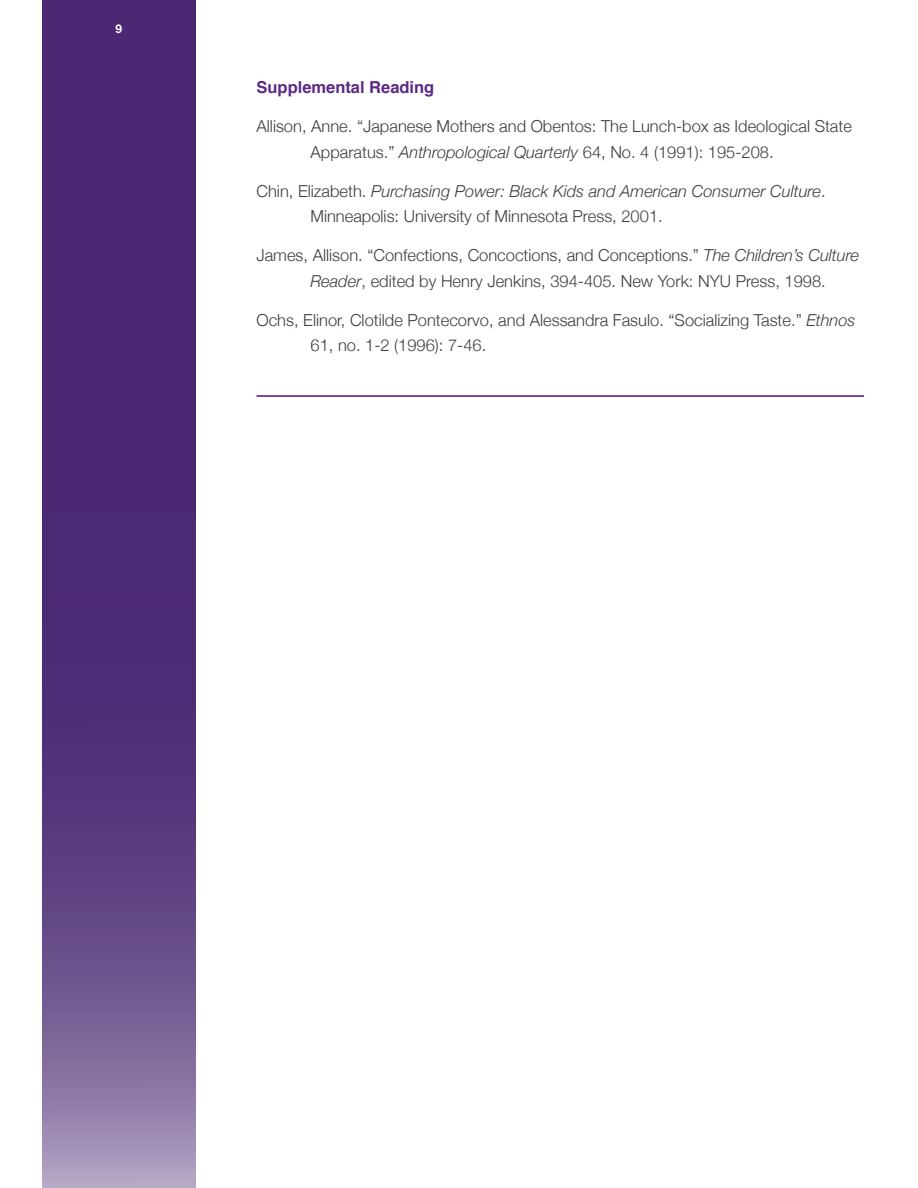
<style>
.page{position:relative;width:918px;height:1188px;background:#fff}
.page>*{position:absolute;margin:0;border:0;box-sizing:border-box;transform-origin:0 0}
.Sources{font:300 16.5px/25.5px "Helvetica Neue";color:#3e3e3f}
.Text{font:700 16.5px "Helvetica";color:#5b2986}
.t1{font:700 12px "Helvetica Neue";color:#fff}
.s1{font-style:italic}
</style>
<div class="page">
<svg style="left:42px;top:0;width:153px;height:1188px;background:#593b7f"></svg>
<hr style="left:256px;top:395px;width:608px;height:2px;background:#491178">
<p class="t1" style="left:115px;top:20px;width:8px">9</p>
<p class="Text" style="left:256px;top:74px;width:179px">Supplemental Reading</p>
<p class="Sources" style="left:310px;top:113px;width:543px;text-indent:-54px">Allison, Anne. “Japanese Mothers and Obentos: The Lunch-box as Ideological State<br>Apparatus.” <span class="s1">Anthropological Quarterly</span> 64, No. 4 (1991): 195-208.</p>
<p class="Sources" style="left:310px;top:177px;width:517px;text-indent:-54px">Chin, Elizabeth. <span class="s1">Purchasing Power: Black Kids and American Consumer Culture</span>.<br>Minneapolis: University of Minnesota Press, 2001.</p>
<p class="Sources" style="left:310px;top:242px;width:550px;text-indent:-54px">James, Allison. “Confections, Concoctions, and Conceptions.” <span class="s1">The Children’s Culture<br>Reader</span>, edited by Henry Jenkins, 394-405. New York: NYU Press, 1998.</p>
<p class="Sources" style="left:311px;top:306px;width:547px;text-indent:-54px">Ochs, Elinor, Clotilde Pontecorvo, and Alessandra Fasulo. “Socializing Taste.” <span class="s1">Ethnos<br></span>61, no. 1-2 (1996): 7-46.</p>
</div>
